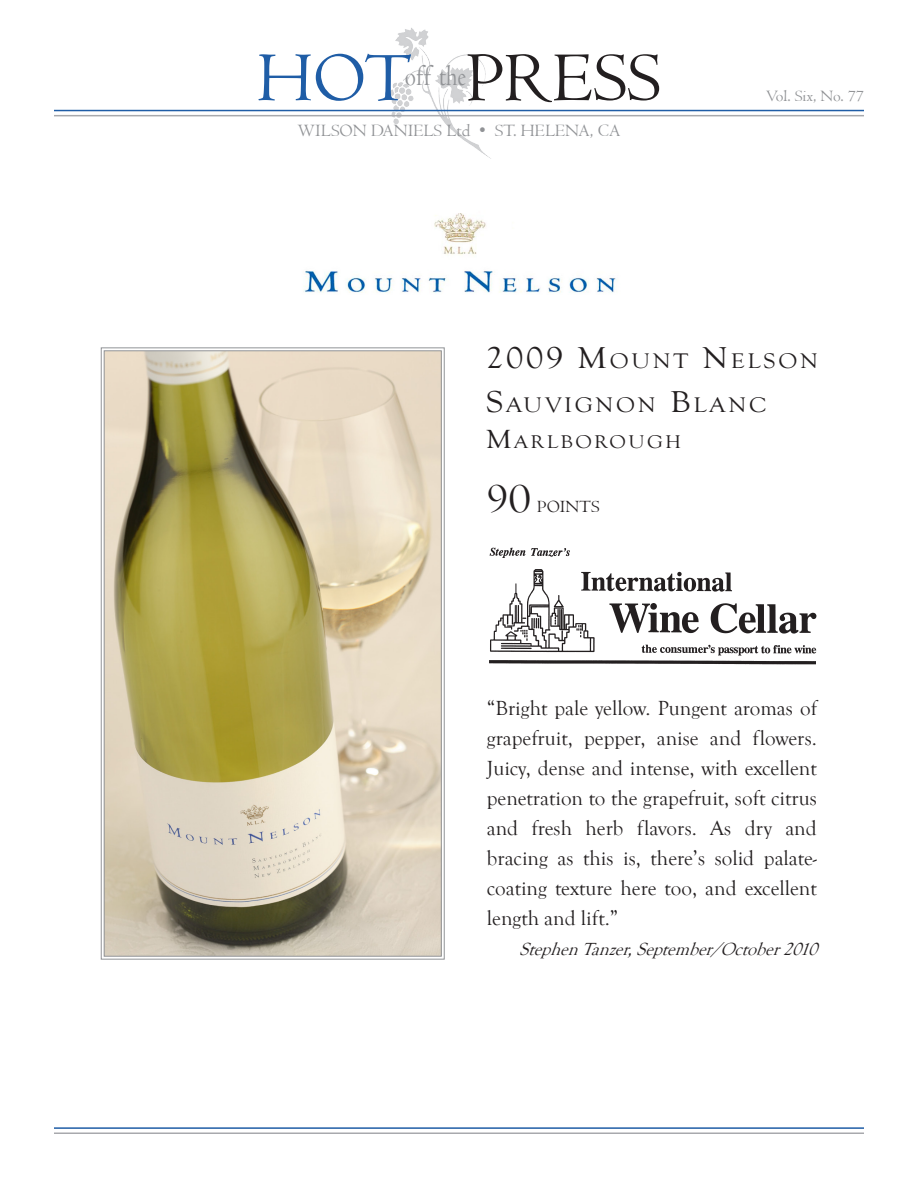
<style>
.page{position:relative;width:918px;height:1188px;background:#fff}
.page>*{position:absolute;margin:0;border:0;box-sizing:border-box;transform-origin:0 0}
.t1{font:72px "Centaur";color:#231f20}
.t2{font:72px "Centaur";color:#1f5da6}
.t3{font:45px "Centaur";color:#231f20}
.t4{font:30px "Centaur";color:#919396;scale:.8 1}
.t5{font:21.75px/43.2px "Goudy Old Style";letter-spacing:.115em;color:#231f20;scale:1.11 1}
.t6{font:21px/30px "Goudy Old Style";color:#231f20;text-align:justify}
.t7{font:18.9px "Goudy Old Style";letter-spacing:.115em;color:#231f20;scale:1.11 1}
.t8{font:italic 18px "Goudy Old Style";color:#231f20}
.t9{font:18px "Centaur";color:#919396}
.t10{font:17.85px "Centaur";color:#231f20}
.t11{font:16.5px "Centaur";color:#8f9194}
.s1{font-size:31.05px}
.s2{font-size:27px}
</style>
<div class="page">
<img style="left:384px;top:28px;width:121px;height:130px">
<hr style="left:54px;top:115px;width:810px;height:1px;background:#a8a9ad">
<hr style="left:54px;top:110px;width:810px;height:1px;background:#1f5da6">
<hr style="left:54px;top:1132px;width:810px;height:2px;background:#a8a9ad">
<hr style="left:54px;top:1127px;width:810px;height:2px;background:#1f5da6">
<svg style="left:101px;top:347px;width:344px;height:613px"></svg>
<svg style="left:104px;top:350px;width:338px;height:607px;background:#c7bb93"></svg>
<img style="left:489px;top:547px;width:328px;height:117px">
<img style="left:304px;top:213px;width:312px;height:80px">
<p class="t2" style="left:257px;top:34px;width:156px">HOT</p>
<p class="t4" style="left:405px;top:58px;width:78px">off the</p>
<p class="t1" style="left:466px;top:34px;width:196px">PRESS</p>
<p class="t9" style="left:298px;top:120px;width:324px">WILSON DANIELS Ltd • ST. HELENA, CA</p>
<p class="t11" style="left:766px;top:86px;width:99px">Vol. Six, No. 77</p>
<p class="t5" style="left:486px;top:340px;width:301px"><span class="s1">2009 M</span>OUNT <span class="s1">N</span>ELSON<br><span class="s1">S</span>AUVIGNON <span class="s1">B</span>LANC</p>
<p class="t7" style="left:486px;top:431px;width:177px"><span class="s2">M</span>ARLBOROUGH</p>
<p class="t3" style="left:487px;top:471px;width:46px">90</p>
<p class="t10" style="left:537px;top:495px;width:64px">POINTS</p>
<p class="t6" style="left:487px;top:693px;width:332px">“Bright pale yellow. Pungent aromas of grapefruit, pepper, anise and flowers.<br>Juicy, dense and intense, with excellent penetration to the grapefruit, soft citrus and fresh herb flavors. As dry and bracing as this is, there’s solid palate&shy;coating texture here too, and excellent length and lift.”</p>
<p class="t8" style="left:519px;top:939px;width:307px">StephenTanzer,September/October2010</p>
</div>
